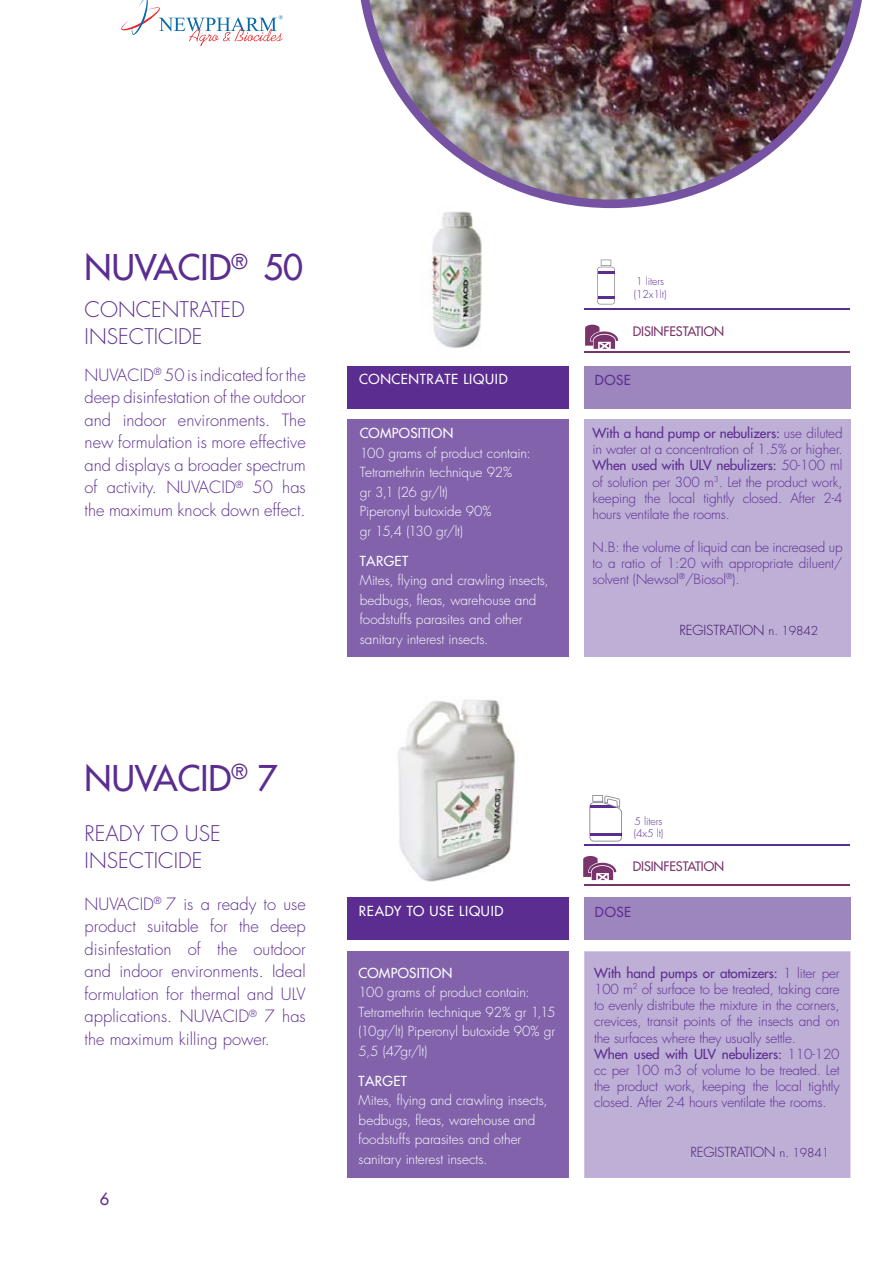
<style>
.page{position:relative;width:893px;height:1263px;background:#fff}
.page>*{position:absolute;margin:0;border:0;box-sizing:border-box;transform-origin:0 0}
.t1{font:34.5px "Futura";color:#5c2d91}
.t2{font:300 21px/27px "Futura";color:#5c2d91}
.t3{font:300 16.5px/22.5px "Futura";color:#5c2d91;text-align:justify}
.t4{font:16.5px "Futura";color:#5c308f}
.t5{font:300 13.5px/16.2px "Futura";letter-spacing:-.01em;color:#5c2d91;text-align:justify}
.t6{font:300 13.5px/19.5px "Futura";color:#fff}
.t7{font:13.5px "Futura";letter-spacing:.03em;color:#fff}
.t8{font:13.5px "Futura";letter-spacing:.05em;color:#fff}
.t9{font:300 13.5px "Futura";letter-spacing:-.01em;color:#471a71}
.t10{font:300 13.5px "Futura";letter-spacing:-.01em;color:#3d0f63}
.t11{font:13.5px "Futura";letter-spacing:.04em;color:#5c2d91}
.t12{font:12.75px "Futura";letter-spacing:-.01em;color:#79346c}
.t13{font:300 10.5px/12.6px "Futura";letter-spacing:-.01em;color:#5c2d91}
.s1{font-weight:400}
.s2{font-size:12px}
</style>
<div class="page">
<div style="left:347px;top:366px;width:222px;height:43px;background:#5c2d91"></div>
<img style="left:429px;top:211px;width:53px;height:137px">
<svg style="left:597px;top:260px;width:18px;height:44px"></svg>
<svg style="left:585px;top:325px;width:33px;height:24px"></svg>
<hr style="left:584px;top:351px;width:266px;height:2px;background:#79346c">
<hr style="left:584px;top:309px;width:266px;height:1px;background:#5c2d91">
<div style="left:347px;top:419px;width:221px;height:238px;background:#8263ab"></div>
<div style="left:584px;top:419px;width:266px;height:238px;background:#bdafd6"></div>
<div style="left:584px;top:366px;width:266px;height:42px;background:#9d85be"></div>
<div style="left:348px;top:951px;width:221px;height:227px;background:#8263ab"></div>
<div style="left:584px;top:951px;width:266px;height:227px;background:#bdafd6"></div>
<div style="left:691px;top:1146px;width:84px;height:11px;background:#bdafd6"></div>
<div style="left:780px;top:1147px;width:46px;height:10px;background:#bdafd6"></div>
<div style="left:348px;top:897px;width:221px;height:43px;background:#5c2d91"></div>
<div style="left:584px;top:897px;width:266px;height:43px;background:#9d85be"></div>
<img style="left:398px;top:700px;width:118px;height:182px">
<svg style="left:589px;top:795px;width:33px;height:46px"></svg>
<hr style="left:590px;top:806px;width:32px;height:2px;background:#5c2d91">
<hr style="left:590px;top:833px;width:31px;height:2px;background:#5c2d91">
<svg style="left:583px;top:856px;width:33px;height:24px"></svg>
<hr style="left:584px;top:884px;width:265px;height:2px;background:#79346c">
<hr style="left:584px;top:845px;width:265px;height:1px;background:#5c2d91">
<img style="left:360px;top:0;width:502px;height:208px">
<svg style="left:121px;top:0;width:162px;height:46px"></svg>
<h1 class="t1" style="left:85px;top:250px;width:220px">NUVACID<sup>®</sup> 50</h1>
<h2 class="t2" style="left:85px;top:297px;width:162px">CONCENTRATED<br>INSECTICIDE</h2>
<p class="t3" style="left:85px;top:365px;width:223px">NUVACID<sup>®</sup> 50 is indicated for the deep disinfestation of the outdoor and indoor environments. The new formulation is more effective and displays a broader spectrum of activity. NUVACID<sup>®</sup> 50 has the maximum knock down effect.</p>
<h1 class="t1" style="left:85px;top:761px;width:194px">NUVACID<sup>®</sup> 7</h1>
<h2 class="t2" style="left:85px;top:822px;width:138px">READY TO USE<br>INSECTICIDE</h2>
<p class="t3" style="left:85px;top:894px;width:223px">NUVACID<sup>®</sup> 7 is a ready to use product suitable for the deep disinfestation of the outdoor and indoor environments. Ideal formulation for thermal and ULV applications. NUVACID<sup>®</sup> 7 has the maximum killing power.</p>
<p class="t4" style="left:100px;top:1190px;width:11px">6</p>
<p class="t8" style="left:359px;top:372px;width:150px">CONCENTRATE LIQUID</p>
<p class="t7" style="left:360px;top:427px;width:95px">COMPOSITION</p>
<p class="t6" style="left:360px;top:444px;width:172px">100 grams of product contain:<br>Tetramethrin technique 92%<br>gr 3,1 (26 gr/lt)<br>Piperonyl butoxide 90%<br>gr 15,4 (130 gr/lt)</p>
<p class="t7" style="left:360px;top:554px;width:50px">TARGET</p>
<p class="t6" style="left:360px;top:572px;width:191px">Mites, flying and crawling insects, bedbugs, fleas, warehouse and foodstuffs parasites and other sanitary interest insects.</p>
<p class="t13" style="left:634px;top:276px;width:34px">1 liters (12x1lt)</p>
<p class="t12" style="left:633px;top:325px;width:93px">DISINFESTATION</p>
<p class="t11" style="left:595px;top:373px;width:38px">DOSE</p>
<p class="t5" style="left:592px;top:426px;width:252px"><span class="s1">With a hand pump or nebulizers:</span> use diluted in water at a concentration of 1.5% or higher.<br><span class="s1">When used with ULV nebulizers:</span> 50-100 ml of solution per 300 m<sup>3</sup>. Let the product work, keeping the local tightly closed. After 2-4 hours ventilate the rooms.</p>
<p class="t5" style="left:592px;top:540px;width:252px">N.B: the volume of liquid can be increased up to a ratio of 1:20 with appropriate diluent/ solvent (Newsol<sup>®</sup>/Biosol<sup>®</sup>).</p>
<p class="t10" style="left:679px;top:623px;width:140px">REGISTRATION <span class="s2">n. 19842</span></p>
<p class="t13" style="left:634px;top:815px;width:31px">5 liters (4x5 lt)</p>
<p class="t12" style="left:633px;top:860px;width:93px">DISINFESTATION</p>
<p class="t8" style="left:359px;top:904px;width:146px">READY TO USE LIQUID</p>
<p class="t11" style="left:595px;top:905px;width:38px">DOSE</p>
<p class="t7" style="left:359px;top:966px;width:95px">COMPOSITION</p>
<p class="t6" style="left:359px;top:984px;width:198px">100 grams of product contain:<br>Tetramethrin technique 92% gr 1,15 (10gr/lt) Piperonyl butoxide 90% gr<br>5,5 (47gr/lt)</p>
<p class="t7" style="left:359px;top:1074px;width:50px">TARGET</p>
<p class="t6" style="left:359px;top:1092px;width:191px">Mites, flying and crawling insects, bedbugs, fleas, warehouse and foodstuffs parasites and other sanitary interest insects.</p>
<p class="t5" style="left:594px;top:966px;width:247px;text-align:left"><span class="s1">With hand pumps or atomizers:</span> 1 liter per 100 m<sup>2</sup> of surface to be treated, taking care to evenly distribute the mixture in the corners, crevices, transit points of the insects and on the surfaces where they usually settle.<br><span class="s1">When used with ULV nebulizers:</span> 110-120 cc per 100 m3 of volume to be treated. Let the product work, keeping the local tightly closed. After 2-4 hours ventilate the rooms.</p>
<p class="t9" style="left:690px;top:1146px;width:140px">REGISTRATION <span class="s2">n. 19841</span></p>
</div>
